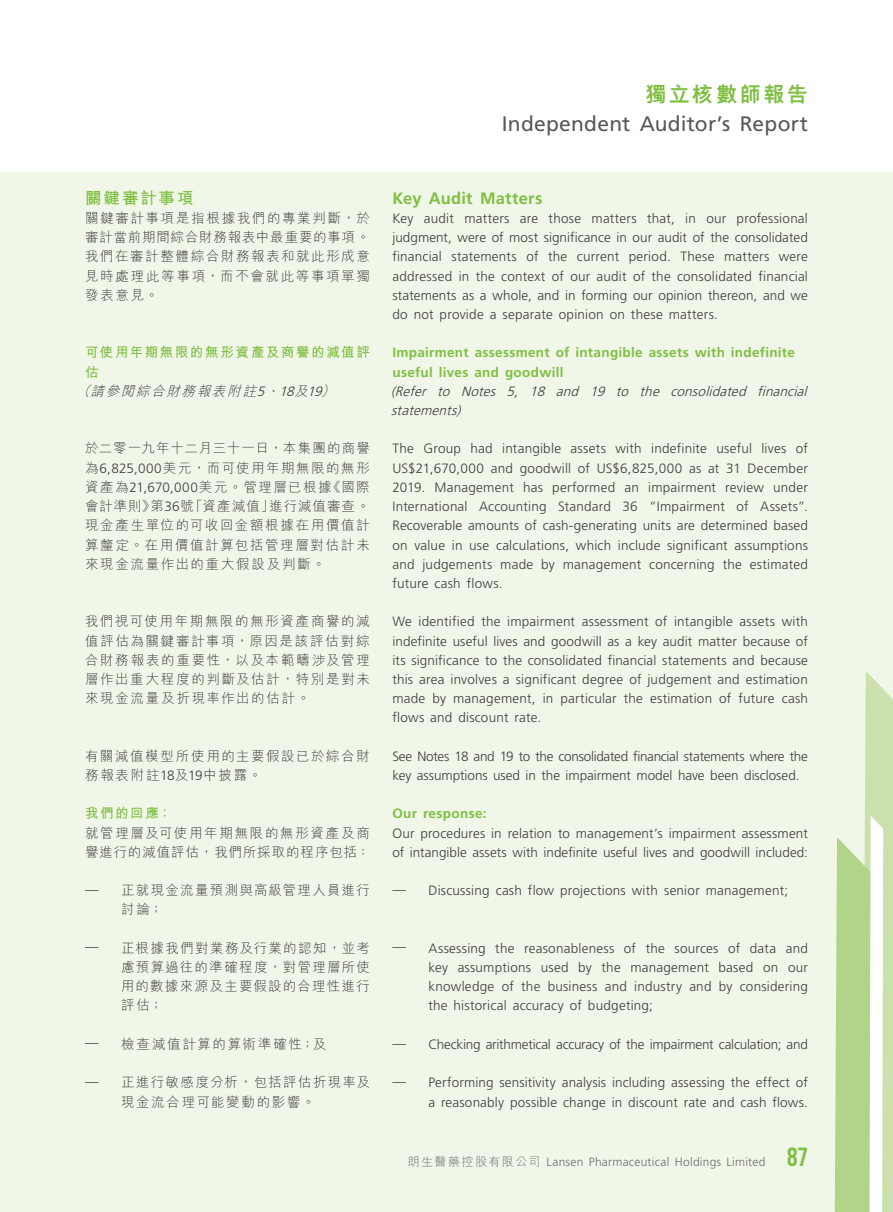
<style>
.page{position:relative;width:893px;height:1212px;background:#fff}
.page>*{position:absolute;margin:0;border:0;box-sizing:border-box;transform-origin:0 0}
.t1{font:21px "Frutiger LT Std";letter-spacing:.01em;color:#57585a}
.t2{font:800 21px "M Hei HK";letter-spacing:.12em;color:#7fbf41}
._03_H1{font:700 16.5px "Frutiger LT Std";letter-spacing:.01em;color:#7fbf41}
._03_H1-2{font:700 16.5px "M Hei HK";letter-spacing:.125em;color:#7fbf41}
._01_Body_Text{font:300 13.5px/19.2px "Frutiger LT Std";letter-spacing:.005em;color:#3e3e3f;text-align:justify}
._01_Body_Text-2{font:300 13.5px/19.2px "M Hei HK";letter-spacing:.12em;color:#3e3e3f;text-align:justify}
._07_IN0{font:300 13.5px/19.2px "Frutiger LT Std";letter-spacing:.01em;color:#3e3e3f;text-align:justify}
._07_IN0-2{font:300 13.5px/19.2px "M Hei HK";letter-spacing:.1em;color:#3e3e3f}
._04___H2{font:700 13.5px/19.2px "Frutiger LT Std";letter-spacing:.025em;color:#7fbf41}
._01_Body_Text-3{font:italic 300 13.5px/19.2px "Frutiger LT Std";color:#3e3e3f}
._07_IN0-3{font:300 13.5px "Frutiger LT Std";letter-spacing:-.015em;color:#3e3e3f}
._01_Body_Text-4{font:300 13.5px/19.2px "M Hei HK";letter-spacing:.08em;color:#3e3e3f}
._04___H2-2{font:700 13.5px/19.2px "M Hei HK";letter-spacing:.12em;color:#7fbf41}
._01_Body_Text-5{font:italic 300 13.5px "M Hei HK";color:#3e3e3f}
._07_IN0-4{font:300 13.5px "M Hei HK";letter-spacing:.12em;color:#3e3e3f}
.t3{font:300 12px "Frutiger LT Std";letter-spacing:.02em;color:#6c6d70}
.s1{font-family:"Frutiger LT Std"}
.s2{font-family:"M Hei HK"}
.s3{font-family:"Bebas Neue";font-weight:400;font-size:26.25px;color:#7fbf41}
</style>
<div class="page">
<div style="left:0;top:172px;width:893px;height:1040px;background:#f0f6e8"></div>
<svg style="left:834px;top:671px;width:59px;height:541px"></svg>
<h1 class="t2" style="left:645px;top:84px;width:164px">獨立核數師報告</h1>
<h1 class="t1" style="left:502px;top:111px;width:308px">Independent Auditor’s Report</h1>
<p class="_03_H1-2" style="left:85px;top:186px;width:110px">關鍵審計事項</p>
<p class="_01_Body_Text-2" style="left:85px;top:208px;width:286px">關鍵審計事項是指根據我們的專業判斷，於審計當前期間綜合財務報表中最重要的事項。我們在審計整體綜合財務報表和就此形成意見時處理此等事項，而不會就此等事項單獨發表意見。</p>
<p class="_04___H2-2" style="left:85px;top:342px;width:286px">可使用年期無限的無形資產及商譽的減值評估</p>
<p class="_01_Body_Text-5" style="left:77px;top:384px;width:262px">（請參閱綜合財務報表附註<span class="s1">5</span>、<span class="s1">18</span>及<span class="s1">19</span>）</p>
<p class="_01_Body_Text-2" style="left:85px;top:439px;width:286px">於二零一九年十二月三十一日，本集團的商譽為<span class="s1">6,825,000</span>美元，而可使用年期無限的無形資產為<span class="s1">21,670,000</span>美元。管理層已根據《國際會計準則》第<span class="s1">36</span>號「資產減值」進行減值審查。現金產生單位的可收回金額根據在用價值計算釐定。在用價值計算包括管理層對估計未來現金流量作出的重大假設及判斷。</p>
<p class="_01_Body_Text-2" style="left:85px;top:611px;width:286px">我們視可使用年期無限的無形資產商譽的減值評估為關鍵審計事項，原因是該評估對綜合財務報表的重要性，以及本範疇涉及管理層作出重大程度的判斷及估計，特別是對未來現金流量及折現率作出的估計。</p>
<p class="_01_Body_Text-2" style="left:85px;top:746px;width:286px">有關減值模型所使用的主要假設已於綜合財務報表附註<span class="s1">18</span>及<span class="s1">19</span>中披露。</p>
<p class="_04___H2-2" style="left:85px;top:803px;width:88px">我們的回應：</p>
<p class="_01_Body_Text-4" style="left:85px;top:823px;width:286px">就管理層及可使用年期無限的無形資產及商譽進行的減值評估，我們所採取的程序包括：</p>
<p class="_07_IN0-2" style="left:121px;top:880px;width:250px;text-indent:-36px"><span class="s1">—</span> 正就現金流量預測與高級管理人員進行討論；</p>
<p class="_07_IN0-2" style="left:121px;top:938px;width:250px;text-align:justify;text-indent:-36px"><span class="s1">—</span> 正根據我們對業務及行業的認知，並考慮預算過往的準確程度，對管理層所使用的數據來源及主要假設的合理性進行評估；</p>
<p class="_07_IN0-4" style="left:85px;top:1037px;width:243px"><span class="s1">—</span> 檢查減值計算的算術準確性；及</p>
<p class="_07_IN0-2" style="left:121px;top:1072px;width:250px;text-indent:-36px"><span class="s1">—</span> 正進行敏感度分析，包括評估折現率及現金流合理可能變動的影響。</p>
<p class="_03_H1" style="left:392px;top:188px;width:151px">Key Audit Matters</p>
<p class="_01_Body_Text" style="left:392px;top:209px;width:417px">Key audit matters are those matters that, in our professional judgment, were of most significance in our audit of the consolidated financial statements of the current period. These matters were addressed in the context of our audit of the consolidated financial statements as a whole, and in forming our opinion thereon, and we do not provide a separate opinion on these matters.</p>
<p class="_04___H2" style="left:392px;top:343px;width:404px">Impairment assessment of intangible assets with indefinite useful lives and goodwill</p>
<p class="_01_Body_Text-3" style="left:391px;top:382px;width:421px">(Refer to Notes 5, 18 and 19 to the consolidated financial statements)</p>
<p class="_01_Body_Text" style="left:392px;top:439px;width:417px">The Group had intangible assets with indefinite useful lives of US$21,670,000 and goodwill of US$6,825,000 as at 31 December 2019. Management has performed an impairment review under International Accounting Standard 36 “Impairment of Assets”.<br>Recoverable amounts of cash-generating units are determined based on value in use calculations, which include significant assumptions and judgements made by management concerning the estimated future cash flows.</p>
<p class="_01_Body_Text" style="left:392px;top:612px;width:417px">We identified the impairment assessment of intangible assets with indefinite useful lives and goodwill as a key audit matter because of its significance to the consolidated financial statements and because this area involves a significant degree of judgement and estimation made by management, in particular the estimation of future cash flows and discount rate.</p>
<p class="_01_Body_Text" style="left:392px;top:747px;width:417px">See Notes 18 and 19 to the consolidated financial statements where the key assumptions used in the impairment model have been disclosed.</p>
<p class="_04___H2" style="left:392px;top:804px;width:96px">Our response:</p>
<p class="_01_Body_Text" style="left:392px;top:823px;width:417px">Our procedures in relation to management’s impairment assessment of intangible assets with indefinite useful lives and goodwill included:</p>
<p class="_07_IN0" style="left:392px;top:881px;width:397px">— Discussing cash flow projections with senior management;</p>
<p class="_07_IN0" style="left:428px;top:939px;width:381px;text-indent:-36px">— Assessing the reasonableness of the sources of data and key assumptions used by the management based on our knowledge of the business and industry and by considering the historical accuracy of budgeting;</p>
<p class="_07_IN0-3" style="left:392px;top:1037px;width:417px">— Checking arithmetical accuracy of the impairment calculation; and</p>
<p class="_07_IN0" style="left:392px;top:1073px;width:417px;text-align:right">— Performing sensitivity analysis including assessing the effect of a reasonably possible change in discount rate and cash flows.</p>
<p class="t3" style="left:408px;top:1155px;width:402px"><span class="s2">朗生醫藥控股有限公司</span> Lansen Pharmaceutical Holdings Limited <span class="s3">87</span></p>
</div>
